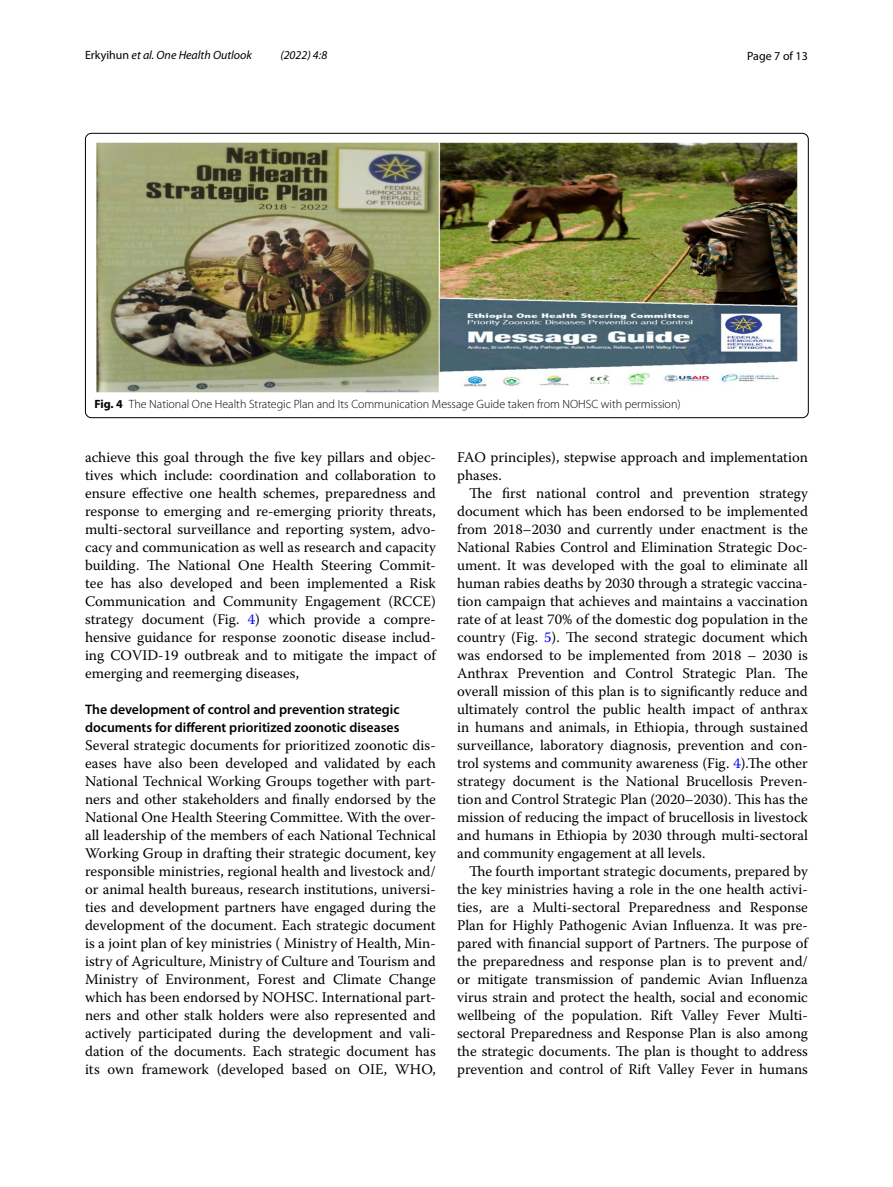
<style>
.page{position:relative;width:893px;height:1187px;background:#fff}
.page>*{position:absolute;margin:0;border:0;box-sizing:border-box;transform-origin:0 0}
.t1{font:14.7px/18px "Warnock Pro";color:#000;text-align:justify}
.t2{font:600 13.8px/18px "Myriad Pro";color:#000}
.t3{font:300 12px "Myriad Pro";color:#000}
.t4{font:italic 12px "Myriad Pro";color:#000}
.t5{font:12px "Myriad Pro";color:#000}
.s1{font-style:normal}
.s2{font-weight:700}
.s3{color:#00f}
</style>
<div class="page">
<img style="left:97px;top:142px;width:700px;height:250px">
<p class="t4" style="left:85px;top:48px;width:168px"><span class="s1">Erkyihun</span> et al. One Health Outlook</p>
<p class="t4" style="left:280px;top:48px;width:48px">(2022) 4:8</p>
<p class="t5" style="left:747px;top:48px;width:62px">Page 7 of 13</p>
<p class="t3" style="left:94px;top:397px;width:588px"><span class="s2">Fig. 4</span> The National One Health Strategic Plan and Its Communication Message Guide taken from NOHSC with permission)</p>
<p class="t1" style="left:85px;top:447px;width:352px">achieve this goal through the five key pillars and objec&shy;tives which include: coordination and collaboration to ensure effective one health schemes, preparedness and response to emerging and re-emerging priority threats, multi-sectoral surveillance and reporting system, advo&shy;cacy and communication as well as research and capacity building. The National One Health Steering Commit&shy;tee has also developed and been implemented a Risk Communication and Community Engagement (RCCE) strategy document (Fig. <span class="s3">4</span>) which provide a compre&shy;hensive guidance for response zoonotic disease includ&shy;ing COVID-19 outbreak and to mitigate the impact of emerging and reemerging diseases,</p>
<p class="t2" style="left:85px;top:700px;width:316px">The development of control and prevention strategic documents for different prioritized zoonotic diseases</p>
<p class="t1" style="left:85px;top:735px;width:352px">Several strategic documents for prioritized zoonotic dis&shy;eases have also been developed and validated by each National Technical Working Groups together with part&shy;ners and other stakeholders and finally endorsed by the National One Health Steering Committee. With the over&shy;all leadership of the members of each National Technical Working Group in drafting their strategic document, key responsible ministries, regional health and livestock and/ or animal health bureaus, research institutions, universi&shy;ties and development partners have engaged during the development of the document. Each strategic document is a joint plan of key ministries ( Ministry of Health, Min&shy;istry of Agriculture, Ministry of Culture and Tourism and Ministry of Environment, Forest and Climate Change which has been endorsed by NOHSC. International part&shy;ners and other stalk holders were also represented and actively participated during the development and vali&shy;dation of the documents. Each strategic document has its own framework (developed based on OIE, WHO,</p>
<p class="t1" style="left:457px;top:447px;width:352px">FAO principles), stepwise approach and implementation phases.</p>
<p class="t1" style="left:457px;top:483px;width:352px;text-indent:12px">The first national control and prevention strategy document which has been endorsed to be implemented from 2018–2030 and currently under enactment is the National Rabies Control and Elimination Strategic Doc&shy;ument. It was developed with the goal to eliminate all human rabies deaths by 2030 through a strategic vaccina&shy;tion campaign that achieves and maintains a vaccination rate of at least 70% of the domestic dog population in the country (Fig. <span class="s3">5</span>). The second strategic document which was endorsed to be implemented from 2018 – 2030 is Anthrax Prevention and Control Strategic Plan. The overall mission of this plan is to significantly reduce and ultimately control the public health impact of anthrax in humans and animals, in Ethiopia, through sustained surveillance, laboratory diagnosis, prevention and con&shy;trol systems and community awareness (Fig. <span class="s3">4</span>).The other strategy document is the National Brucellosis Preven&shy;tion and Control Strategic Plan (2020–2030). This has the mission of reducing the impact of brucellosis in livestock and humans in Ethiopia by 2030 through multi-sectoral and community engagement at all levels.</p>
<p class="t1" style="left:457px;top:861px;width:352px;text-indent:12px">The fourth important strategic documents, prepared by the key ministries having a role in the one health activi&shy;ties, are a Multi-sectoral Preparedness and Response Plan for Highly Pathogenic Avian Influenza. It was pre&shy;pared with financial support of Partners. The purpose of the preparedness and response plan is to prevent and/ or mitigate transmission of pandemic Avian Influenza virus strain and protect the health, social and economic wellbeing of the population. Rift Valley Fever Multi&shy;sectoral Preparedness and Response Plan is also among the strategic documents. The plan is thought to address prevention and control of Rift Valley Fever in humans</p>
</div>
